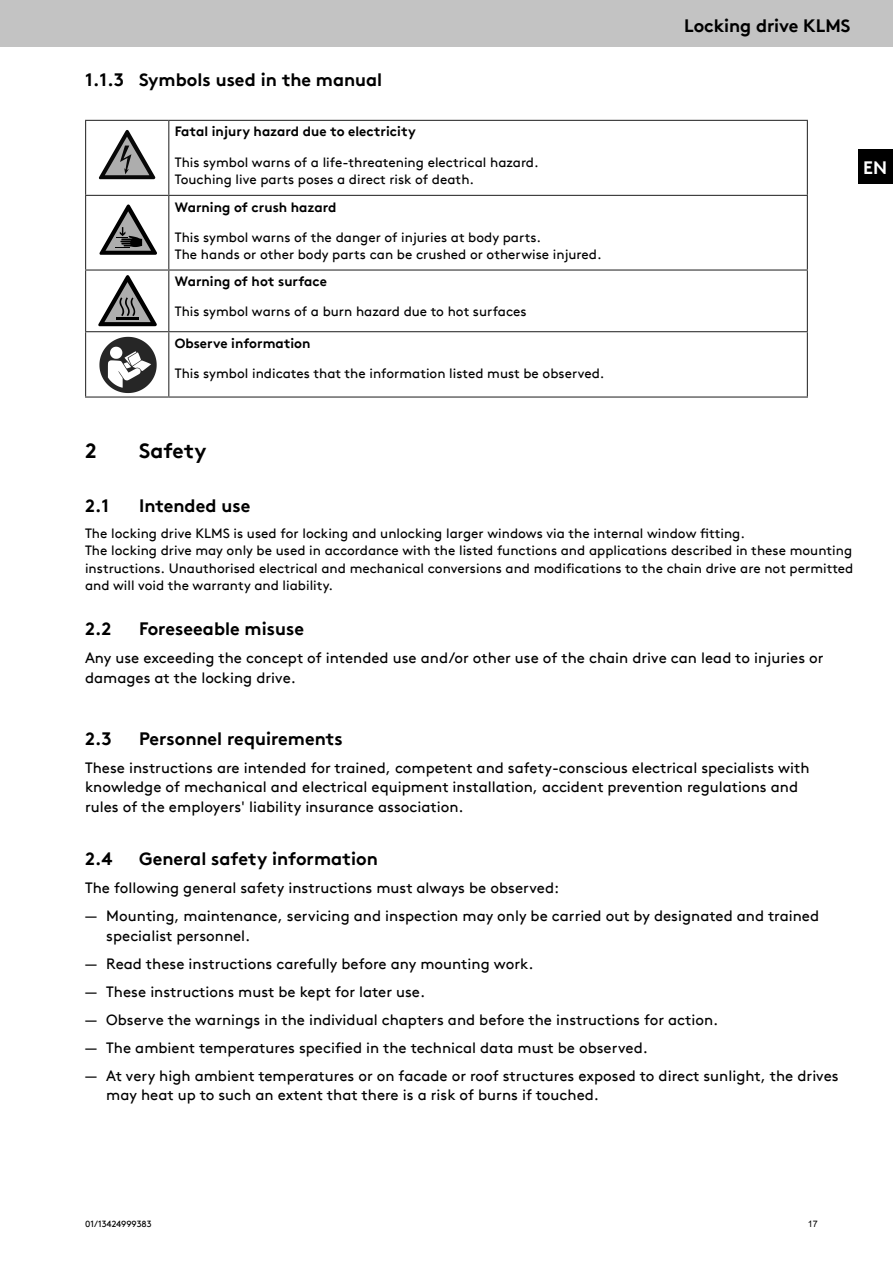
<style>
.page{position:relative;width:893px;height:1263px;background:#fff}
.page>*{position:absolute;margin:0;border:0;box-sizing:border-box;transform-origin:0 0}
.Headline_1{font:700 21px "Kingspan Brown TT";color:#000}
.Headline_2{font:700 18px "Kingspan Brown TT";color:#000}
.Headline_3{font:700 18px "Kingspan Brown TT";color:#000}
.Produkttitel_deutsch{font:700 18px "Kingspan Brown TT";letter-spacing:-.005em;color:#000}
.SubHeading{font:700 18px "Kingspan Brown TT";color:#fff}
.Text{font:15px/19.5px "Kingspan Brown TT";color:#000}
.List{font:15px "Kingspan Brown TT";color:#000}
.Text-2{font:13.5px/17.5px "Kingspan Brown TT";color:#000;text-align:justify}
.Table_Text{font:13.5px "Kingspan Brown TT";color:#000}
.Safety_Type_of_hazar{font:700 13.5px "Kingspan Brown TT";color:#000}
.t1{font:9px "Kingspan Brown TT";color:#000}
.t2{font:9px "Arial";color:#000}
</style>
<div class="page">
<div style="left:0;top:0;width:893px;height:47px;background:#c3c3c3"></div>
<div style="left:859px;top:150px;width:34px;height:34px;background:#000"></div>
<hr style="left:85px;top:120px;width:84px;height:1px;background:#353535">
<hr style="left:85px;top:121px;width:1px;height:74px;background:#353535">
<hr style="left:169px;top:120px;width:639px;height:1px;background:#353535">
<hr style="left:168px;top:121px;width:1px;height:74px;background:#353535">
<hr style="left:807px;top:121px;width:1px;height:74px;background:#353535">
<hr style="left:85px;top:195px;width:84px;height:1px;background:#353535">
<hr style="left:85px;top:196px;width:1px;height:73px;background:#353535">
<hr style="left:169px;top:195px;width:639px;height:1px;background:#353535">
<hr style="left:168px;top:196px;width:1px;height:73px;background:#353535">
<hr style="left:807px;top:196px;width:1px;height:73px;background:#353535">
<hr style="left:85px;top:269px;width:84px;height:2px;background:#353535">
<hr style="left:85px;top:271px;width:1px;height:60px;background:#353535">
<hr style="left:169px;top:269px;width:639px;height:2px;background:#353535">
<hr style="left:168px;top:271px;width:1px;height:60px;background:#353535">
<hr style="left:807px;top:271px;width:1px;height:60px;background:#353535">
<hr style="left:85px;top:331px;width:84px;height:1px;background:#353535">
<hr style="left:85px;top:332px;width:1px;height:64px;background:#353535">
<hr style="left:169px;top:331px;width:639px;height:1px;background:#353535">
<hr style="left:168px;top:332px;width:1px;height:64px;background:#353535">
<hr style="left:807px;top:332px;width:1px;height:64px;background:#353535">
<hr style="left:85px;top:396px;width:84px;height:2px;background:#353535">
<hr style="left:169px;top:396px;width:639px;height:2px;background:#353535">
<svg style="left:98px;top:130px;width:58px;height:50px"></svg>
<svg style="left:99px;top:204px;width:58px;height:51px"></svg>
<svg style="left:99px;top:336px;width:58px;height:58px"></svg>
<svg style="left:98px;top:275px;width:59px;height:52px"></svg>
<p class="Headline_3" style="left:85px;top:65px;width:299px">1.1.3 Symbols used in the manual</p>
<p class="Safety_Type_of_hazar" style="left:175px;top:121px;width:242px">Fatal injury hazard due to electricity</p>
<p class="Table_Text" style="left:175px;top:152px;width:365px">This symbol warns of a life-threatening electrical hazard.</p>
<p class="Table_Text" style="left:175px;top:169px;width:301px">Touching live parts poses a direct risk of death.</p>
<p class="Safety_Type_of_hazar" style="left:175px;top:196px;width:163px">Warning of crush hazard</p>
<p class="Table_Text" style="left:175px;top:227px;width:368px">This symbol warns of the danger of injuries at body parts.</p>
<p class="Table_Text" style="left:175px;top:244px;width:428px">The hands or other body parts can be crushed or otherwise injured.</p>
<p class="Safety_Type_of_hazar" style="left:175px;top:270px;width:154px">Warning of hot surface</p>
<p class="Table_Text" style="left:175px;top:301px;width:353px">This symbol warns of a burn hazard due to hot surfaces</p>
<p class="Safety_Type_of_hazar" style="left:175px;top:332px;width:137px">Observe information</p>
<p class="Table_Text" style="left:175px;top:363px;width:431px">This symbol indicates that the information listed must be observed.</p>
<p class="Produkttitel_deutsch" style="left:684px;top:11px;width:168px">Locking drive KLMS</p>
<p class="SubHeading" style="left:863px;top:153px;width:25px">EN</p>
<p class="Headline_1" style="left:85px;top:434px;width:13px">2</p>
<p class="Headline_1" style="left:139px;top:434px;width:69px">Safety</p>
<p class="Headline_2" style="left:85px;top:491px;width:26px">2.1</p>
<p class="Headline_2" style="left:139px;top:491px;width:113px">Intended use</p>
<p class="Text-2" style="left:85px;top:523px;width:661px">The locking drive KLMS is used for locking and unlocking larger windows via the internal window fitting.</p>
<p class="Text-2" style="left:85px;top:540px;width:770px">The locking drive may only be used in accordance with the listed functions and applications described in these mounting instructions. Unauthorised electrical and mechanical conversions and modifications to the chain drive are not permitted and will void the warranty and liability.</p>
<p class="Headline_2" style="left:85px;top:614px;width:28px">2.2</p>
<p class="Headline_2" style="left:139px;top:614px;width:166px">Foreseeable misuse</p>
<p class="Text" style="left:85px;top:647px;width:740px">Any use exceeding the concept of intended use and/or other use of the chain drive can lead to injuries or damages at the locking drive.</p>
<p class="Headline_2" style="left:85px;top:724px;width:28px">2.3</p>
<p class="Headline_2" style="left:139px;top:724px;width:205px">Personnel requirements</p>
<p class="Text" style="left:85px;top:756px;width:726px">These instructions are intended for trained, competent and safety-conscious electrical specialists with</p>
<p class="Text" style="left:85px;top:776px;width:715px">knowledge of mechanical and electrical equipment installation, accident prevention regulations and</p>
<p class="Text" style="left:85px;top:795px;width:380px">rules of the employers' liability insurance association.</p>
<p class="Headline_2" style="left:85px;top:844px;width:29px">2.4</p>
<p class="Headline_2" style="left:139px;top:844px;width:240px">General safety information</p>
<p class="Text" style="left:85px;top:877px;width:476px">The following general safety instructions must always be observed:</p>
<p class="Text" style="left:85px;top:905px;width:736px">— Mounting, maintenance, servicing and inspection may only be carried out by designated and trained</p>
<p class="List" style="left:106px;top:924px;width:146px">specialist personnel.</p>
<p class="Text" style="left:85px;top:952px;width:450px">— Read these instructions carefully before any mounting work.</p>
<p class="Text" style="left:85px;top:980px;width:342px">— These instructions must be kept for later use.</p>
<p class="Text" style="left:85px;top:1009px;width:635px">— Observe the warnings in the individual chapters and before the instructions for action.</p>
<p class="Text" style="left:85px;top:1037px;width:564px">— The ambient temperatures specified in the technical data must be observed.</p>
<p class="Text" style="left:106px;top:1065px;width:734px;text-indent:-21px">— At very high ambient temperatures or on facade or roof structures exposed to direct sunlight, the drives may heat up to such an extent that there is a risk of burns if touched.</p>
<p class="t1" style="left:85px;top:1217px;width:68px">01/13424999383</p>
<p class="t2" style="left:808px;top:1218px;width:12px">17</p>
</div>
